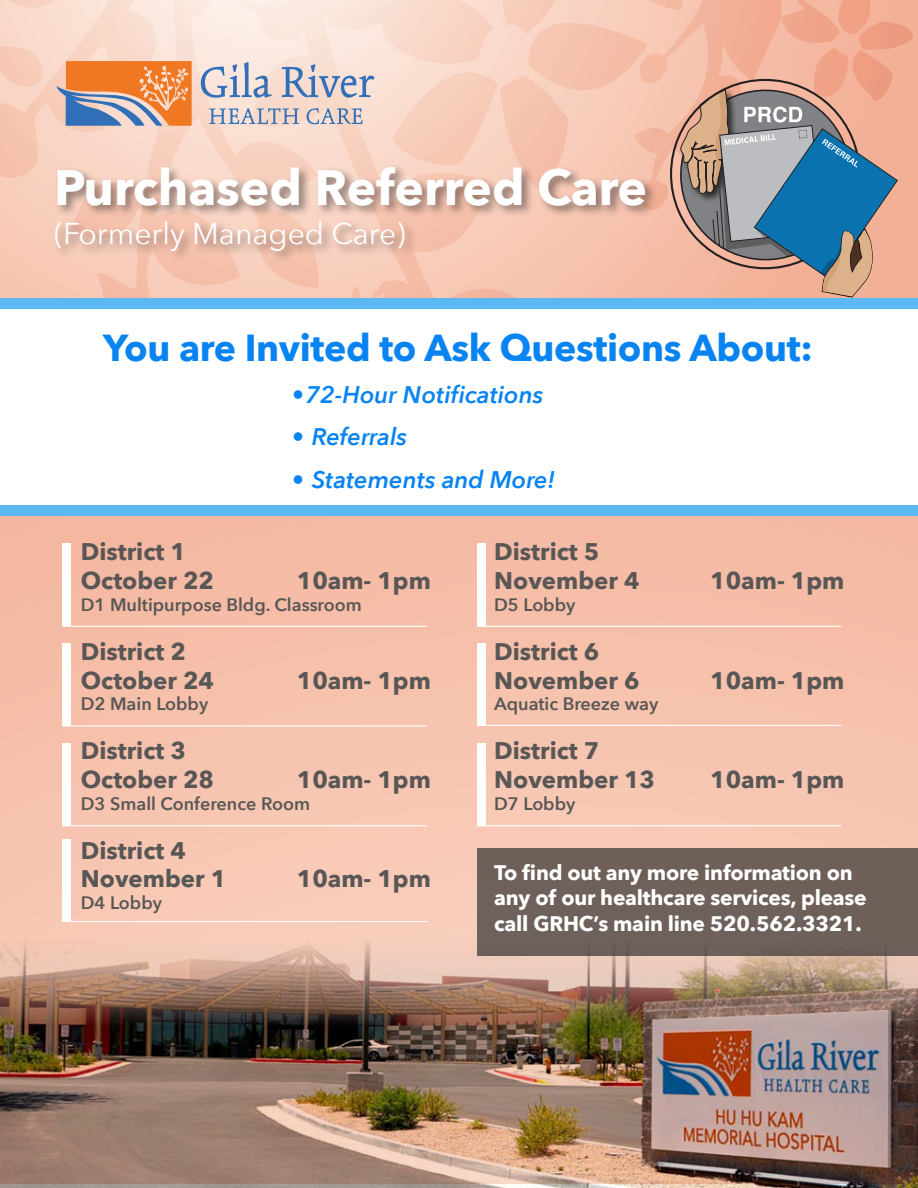
<style>
.page{position:relative;width:918px;height:1188px;background:#fff}
.page>*{position:absolute;margin:0;border:0;box-sizing:border-box;transform-origin:0 0}
.t1{font:700 49.65px "Avenir Next";color:#fff}
.t2{font:700 37.5px "Avenir Next";letter-spacing:-.01em;color:#0784f2}
.t3{font:30.15px "Avenir Next";color:#fff}
.t4{font:700 24px/28.8px "Avenir Next";color:#595756}
.t5{font:italic 600 24px "Avenir Next";color:#0784f2}
.t6{font:700 21px/25.2px "Avenir Next";letter-spacing:-.01em;color:#fff}
.t7{font:600 18px "Avenir Next";color:#595756}
</style>
<div class="page">
<svg style="left:519px;top:0;width:113px;height:163px;background:#f6c7b4"></svg>
<svg style="left:0;top:0;width:519px;height:298px;background:#f8cfbd"></svg>
<div style="left:0;top:511px;width:918px;height:673px;background:#f6c2ac"></div>
<div style="left:52px;top:163px;width:606px;height:101px;background:#231f20;opacity:.5"></div>
<svg style="left:632px;top:0;width:283px;height:298px;background:#c1a49a"></svg>
<div style="left:0;top:298px;width:918px;height:11px;background:#5cb8f2"></div>
<div style="left:0;top:505px;width:918px;height:11px;background:#5cb8f2"></div>
<img style="left:0;top:940px;width:918px;height:248px">
<svg style="left:0;top:0;width:374px;height:270px;background:#e9c7b8"></svg>
<hr style="left:63px;top:626px;width:364px;height:1px;background:#fff">
<hr style="left:477px;top:626px;width:364px;height:1px;background:#fff">
<hr style="left:477px;top:725px;width:364px;height:1px;background:#fff">
<hr style="left:63px;top:725px;width:364px;height:2px;background:#fff">
<hr style="left:63px;top:825px;width:364px;height:1px;background:#fff">
<hr style="left:477px;top:825px;width:364px;height:1px;background:#fff">
<hr style="left:63px;top:921px;width:364px;height:1px;background:#fff">
<div style="left:63px;top:543px;width:8px;height:83px;background:#fff"></div>
<div style="left:477px;top:543px;width:8px;height:83px;background:#fff"></div>
<div style="left:63px;top:643px;width:8px;height:83px;background:#fff"></div>
<div style="left:477px;top:643px;width:8px;height:83px;background:#fff"></div>
<div style="left:63px;top:743px;width:8px;height:83px;background:#fff"></div>
<div style="left:477px;top:743px;width:8px;height:83px;background:#fff"></div>
<div style="left:63px;top:839px;width:8px;height:83px;background:#fff"></div>
<div style="left:477px;top:849px;width:441px;height:107px;background:#6e5f5a"></div>
<h1 class="t1" style="left:54px;top:145px;width:595px">Purchased Referred Care</h1>
<p class="t3" style="left:54px;top:208px;width:353px">(Formerly Managed Care)</p>
<h2 class="t2" style="left:103px;top:315px;width:711px">You are Invited to Ask Questions About:</h2>
<p class="t5" style="left:292px;top:374px;width:253px">•72-Hour Notifications</p>
<p class="t5" style="left:292px;top:417px;width:116px">• Referrals</p>
<p class="t5" style="left:292px;top:459px;width:264px">• Statements and More!</p>
<p class="t4" style="left:81px;top:537px;width:135px">District 1<br>October 22</p>
<p class="t4" style="left:297px;top:566px;width:136px">10am- 1pm</p>
<p class="t7" style="left:81px;top:589px;width:282px">D1 Multipurpose Bldg. Classroom</p>
<p class="t4" style="left:81px;top:637px;width:135px">District 2<br>October 24</p>
<p class="t4" style="left:297px;top:665px;width:136px">10am- 1pm</p>
<p class="t7" style="left:81px;top:688px;width:129px">D2 Main Lobby</p>
<p class="t4" style="left:81px;top:736px;width:135px">District 3<br>October 28</p>
<p class="t4" style="left:297px;top:765px;width:136px">10am- 1pm</p>
<p class="t7" style="left:81px;top:788px;width:231px">D3 Small Conference Room</p>
<p class="t4" style="left:81px;top:836px;width:147px">District 4<br>November 1</p>
<p class="t4" style="left:297px;top:864px;width:136px">10am- 1pm</p>
<p class="t7" style="left:81px;top:887px;width:83px">D4 Lobby</p>
<p class="t4" style="left:494px;top:537px;width:147px">District 5<br>November 4</p>
<p class="t7" style="left:494px;top:589px;width:83px">D5 Lobby</p>
<p class="t4" style="left:494px;top:637px;width:147px">District 6<br>November 6</p>
<p class="t7" style="left:494px;top:688px;width:166px">Aquatic Breeze way</p>
<p class="t4" style="left:494px;top:736px;width:162px">District 7<br>November 13</p>
<p class="t7" style="left:494px;top:788px;width:83px">D7 Lobby</p>
<p class="t4" style="left:710px;top:566px;width:136px">10am- 1pm</p>
<p class="t4" style="left:710px;top:665px;width:136px">10am- 1pm</p>
<p class="t4" style="left:710px;top:765px;width:136px">10am- 1pm</p>
<p class="t6" style="left:494px;top:860px;width:374px">To find out any more information on any of our healthcare services, please call GRHC’s main line 520.562.3321.</p>
</div>
